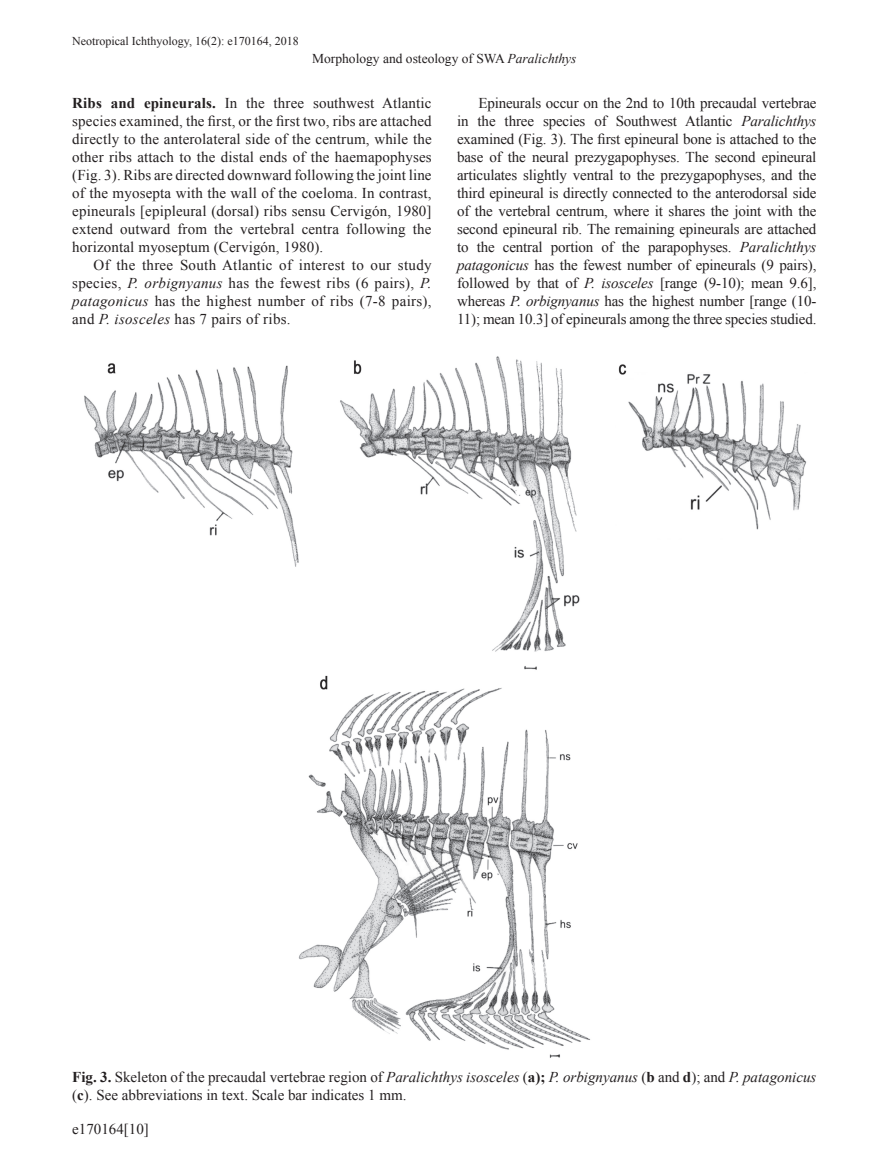
<style>
.page{position:relative;width:893px;height:1170px;background:#fff}
.page>*{position:absolute;margin:0;border:0;box-sizing:border-box;transform-origin:0 0}
.t1{font:15px/18px "Times New Roman";color:#231f20;text-align:justify}
.t2{font:13.5px "Times New Roman";color:#231f20}
.t3{font:12px "Times New Roman";color:#231f20}
.s1{font-style:italic}
.s2{font-weight:700}
</style>
<div class="page">
<img style="left:84px;top:356px;width:723px;height:702px">
<p class="t3" style="left:72px;top:33px;width:228px">Neotropical Ichthyology, 16(2): e170164, 2018</p>
<p class="t2" style="left:312px;top:49px;width:266px">Morphology and osteology of SWA <span class="s1">Paralichthys</span></p>
<p class="t1" style="left:72px;top:94px;width:361px"><span class="s2">Ribs and epineurals.</span> In the three southwest Atlantic species examined, the first, or the first two, ribs are attached directly to the anterolateral side of the centrum, while the other ribs attach to the distal ends of the haemapophyses (Fig. 3). Ribs are directed downward following the joint line of the myosepta with the wall of the coeloma. In contrast, epineurals [epipleural (dorsal) ribs sensu Cervigón, 1980] extend outward from the vertebral centra following the horizontal myoseptum (Cervigón, 1980).</p>
<p class="t1" style="left:72px;top:256px;width:361px;text-indent:21px">Of the three South Atlantic of interest to our study species, <span class="s1">P. orbignyanus</span> has the fewest ribs (6 pairs), <span class="s1">P. patagonicus</span> has the highest number of ribs (7-8 pairs), and <span class="s1">P. isosceles</span> has 7 pairs of ribs.</p>
<p class="t1" style="left:457px;top:94px;width:361px;text-indent:21px">Epineurals occur on the 2nd to 10th precaudal vertebrae in the three species of Southwest Atlantic <span class="s1">Paralichthys </span>examined (Fig. 3). The first epineural bone is attached to the base of the neural prezygapophyses. The second epineural articulates slightly ventral to the prezygapophyses, and the third epineural is directly connected to the anterodorsal side of the vertebral centrum, where it shares the joint with the second epineural rib. The remaining epineurals are attached to the central portion of the parapophyses. <span class="s1">Paralichthys patagonicus</span> has the fewest number of epineurals (9 pairs), followed by that of <span class="s1">P. isosceles</span> [range (9-10); mean 9.6], whereas <span class="s1">P. orbignyanus</span> has the highest number [range (10- 11); mean 10.3] of epineurals among the three species studied.</p>
<p class="t1" style="left:72px;top:1067px;width:746px"><span class="s2">Fig. 3.</span> Skeleton of the precaudal vertebrae region of <span class="s1">Paralichthys isosceles</span> (<span class="s2">a);</span> <span class="s1">P. orbignyanus</span> (<span class="s2">b</span> and <span class="s2">d</span>); and <span class="s1">P. patagonicus </span>(<span class="s2">c</span>). See abbreviations in text. Scale bar indicates 1 mm.</p>
<p class="t1" style="left:72px;top:1119px;width:78px">e170164[10]</p>
</div>
